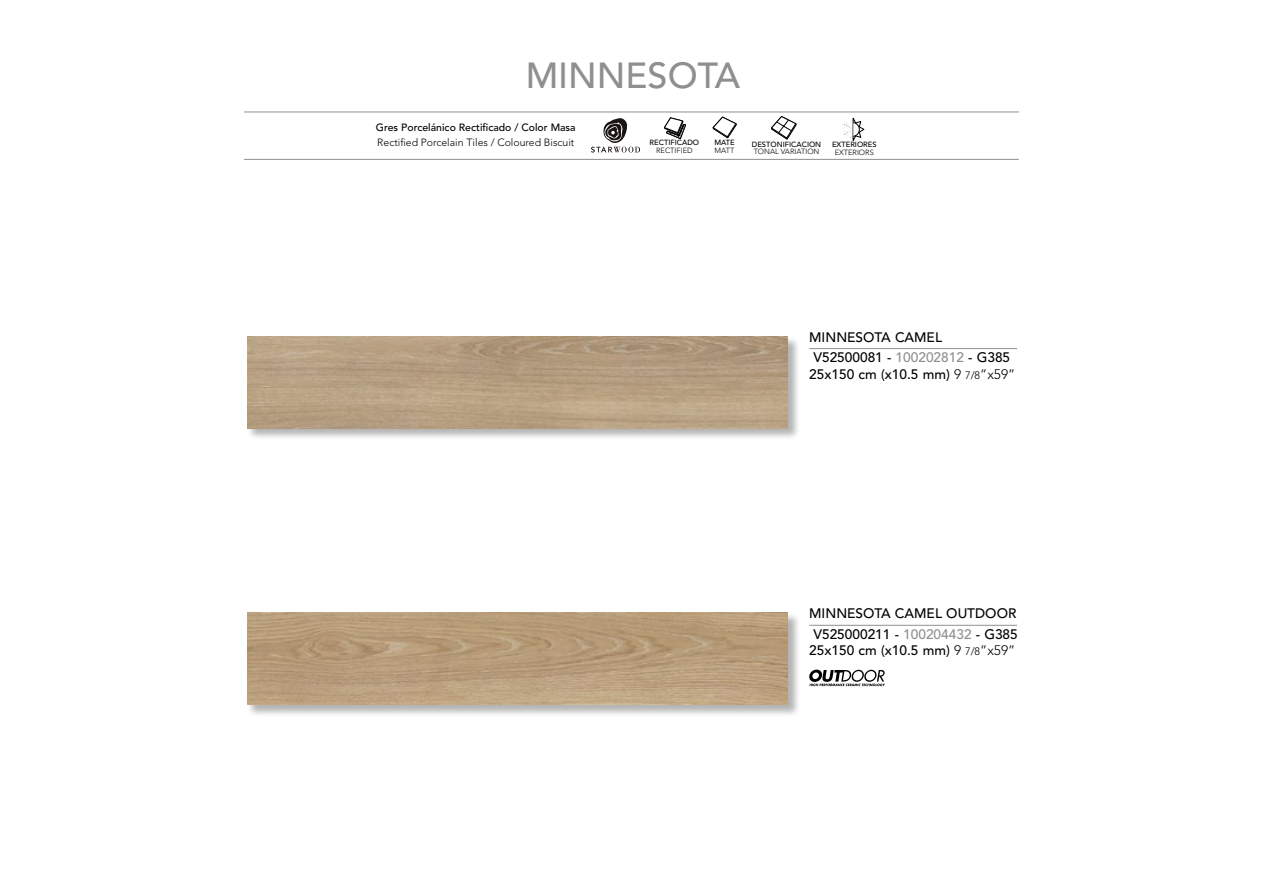
<style>
.page{position:relative;width:1263px;height:893px;background:#fff}
.page>*{position:absolute;margin:0;border:0;box-sizing:border-box;transform-origin:0 0}
.t1{font:500 36px "Avenir LT Std";color:#8e8f90}
.t2{font:500 13.65px/21px "Avenir LT Std";color:#000;text-align:center}
.t3{font:300 10.5px "Avenir LT Std";color:#000}
.t4{font:500 10.5px "Avenir LT Std";color:#000}
.t5{font:500 7.5px "Avenir LT Std";color:#000}
.t6{font:300 7.5px "Avenir LT Std";color:#000}
.s1{color:#8e8f90}
.s2{font-weight:300}
.s3{font-weight:300;font-size:10.8px}
</style>
<div class="page">
<div style="left:247px;top:337px;width:553px;height:104px;background:#000;opacity:.3"></div>
<img style="left:247px;top:337px;width:541px;height:92px">
<div style="left:247px;top:613px;width:553px;height:104px;background:#000;opacity:.3"></div>
<img style="left:247px;top:613px;width:541px;height:92px">
<hr style="left:809px;top:348px;width:208px;height:1px;background:#8e8f90">
<hr style="left:809px;top:625px;width:208px;height:1px;background:#8e8f90">
<hr style="left:244px;top:112px;width:775px;height:1px;background:#8e8f90">
<hr style="left:244px;top:159px;width:775px;height:1px;background:#8e8f90">
<svg style="left:591px;top:118px;width:49px;height:35px"></svg>
<svg style="left:664px;top:117px;width:22px;height:22px"></svg>
<svg style="left:712px;top:116px;width:25px;height:23px"></svg>
<svg style="left:771px;top:116px;width:26px;height:24px"></svg>
<svg style="left:844px;top:118px;width:21px;height:23px"></svg>
<svg style="left:809px;top:670px;width:76px;height:16px"></svg>
<h1 class="t1" style="left:526px;top:55px;width:216px">MINNESOTA</h1>
<p class="t4" style="left:376px;top:121px;width:201px">Gres Porcelánico Rectificado / Color Masa</p>
<p class="t3" style="left:377px;top:136px;width:199px">Rectified Porcelain Tiles / Coloured Biscuit</p>
<p class="t5" style="left:650px;top:138px;width:51px">RECTIFICADO</p>
<p class="t6" style="left:656px;top:146px;width:38px">RECTIFIED</p>
<p class="t5" style="left:714px;top:138px;width:22px">MATE</p>
<p class="t6" style="left:714px;top:146px;width:21px">MATT</p>
<p class="t5" style="left:752px;top:140px;width:71px">DESTONIFICACION</p>
<p class="t6" style="left:754px;top:147px;width:67px">TONAL VARIATION</p>
<p class="t5" style="left:832px;top:140px;width:46px">EXTERIORES</p>
<p class="t6" style="left:835px;top:148px;width:41px">EXTERIORS</p>
<p class="t2" style="left:813px;top:327px;width:198px;text-align:left;text-indent:-4px">MINNESOTA CAMEL<br>V52500081 - <span class="s1">100202812</span> - G385</p>
<p class="t2" style="left:809px;top:364px;width:208px">25x150 cm (x10.5 mm) <span class="s2">9</span> <span class="s3">7/8</span><span class="s2">”x59”</span></p>
<p class="t2" style="left:809px;top:603px;width:210px">MINNESOTA CAMEL OUTDOOR<br>V525000211 - <span class="s1">100204432</span> - G385</p>
<p class="t2" style="left:809px;top:640px;width:208px">25x150 cm (x10.5 mm) <span class="s2">9</span> <span class="s3">7/8</span><span class="s2">”x59”</span></p>
</div>
